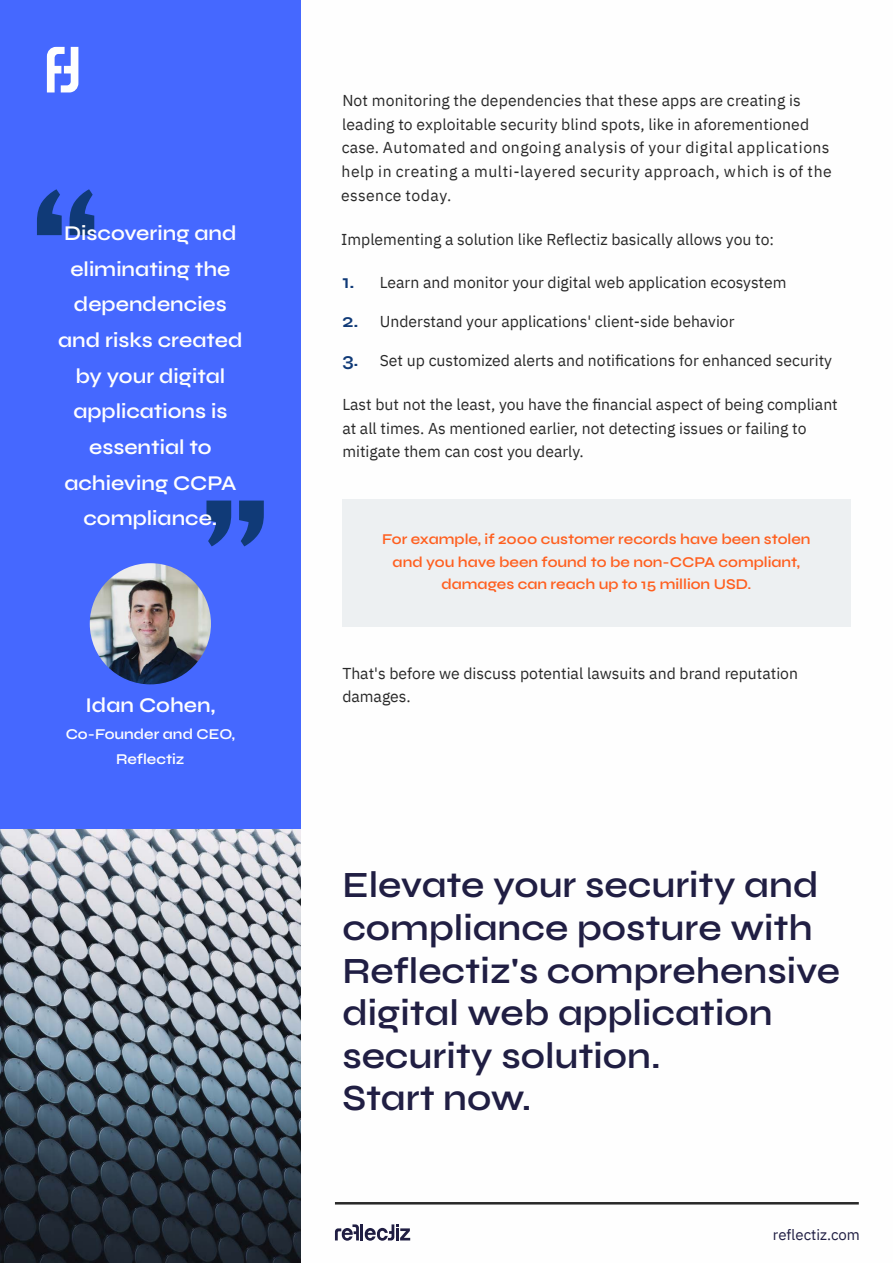
<style>
.page{position:relative;width:893px;height:1263px;background:#fff}
.page>*{position:absolute;margin:0;border:0;box-sizing:border-box;transform-origin:0 0}
.t1{font:600 179.25px "Syne";color:#103a77}
.t2{font:600 37.05px/42.6px "Syne";color:#201e43}
.t3{font:600 21px/35.7px "Syne";color:#fefefe;text-align:center}
.t4{font:15.75px/23.7px "IBM Plex Sans";color:#292929}
.t5{font:600 15px/22.5px "Syne";color:#ff5f1f;text-align:center}
.t6{font:600 15px/25.5px "Syne";color:#fefefe;text-align:center}
.t7{font:15px "IBM Plex Sans";color:#201e43}
.s1{font-family:"Syne";font-weight:600;font-size:19.5px;color:#103a77}
</style>
<div class="page">
<hr style="left:360px;top:1224px;width:3px;height:16px;background:#201e43">
<svg style="left:335px;top:1224px;width:24px;height:17px"></svg>
<svg style="left:365px;top:1224px;width:45px;height:17px"></svg>
<hr style="left:335px;top:1202px;width:524px;height:2px;background:#292929">
<div style="left:342px;top:499px;width:508px;height:128px;background:#edf0f2"></div>
<div style="left:0;top:0;width:301px;height:830px;background:#4568ff"></div>
<img style="left:0;top:830px;width:301px;height:433px">
<svg style="left:47px;top:47px;width:31px;height:45px"></svg>
<img style="left:90px;top:563px;width:121px;height:121px;border-radius:61px">
<h1 class="t1" style="left:30px;top:144px;width:74px">“</h1>
<h3 class="t3" style="left:58px;top:215px;width:186px">Discovering and eliminating the dependencies and risks created by your digital applications is essential to achieving CCPA compliance.</h3>
<h1 class="t1" style="left:271px;top:591px;width:74px;rotate:-180deg">“</h1>
<h3 class="t3" style="left:85px;top:687px;width:131px">Idan Cohen,</h3>
<p class="t6" style="left:66px;top:721px;width:171px">Co-Founder and CEO,<br>Reflectiz</p>
<p class="t4" style="left:341px;top:87px;width:492px">Not monitoring the dependencies that these apps are creating is leading to exploitable security blind spots, like in aforementioned case. Automated and ongoing analysis of your digital applications help in creating a multi-layered security approach, which is of the essence today.</p>
<p class="t4" style="left:341px;top:226px;width:434px">Implementing a solution like Reflectiz basically allows you to:</p>
<p class="t4" style="left:342px;top:269px;width:446px"><span class="s1">1.</span> Learn and monitor your digital web application ecosystem</p>
<p class="t4" style="left:342px;top:308px;width:394px"><span class="s1">2.</span> Understand your applications' client-side behavior</p>
<p class="t4" style="left:342px;top:347px;width:491px"><span class="s1">3.</span> Set up customized alerts and notifications for enhanced security</p>
<p class="t4" style="left:342px;top:391px;width:497px">Last but not the least, you have the financial aspect of being compliant at all times. As mentioned earlier, not detecting issues or failing to mitigate them can cost you dearly.</p>
<p class="t5" style="left:382px;top:528px;width:430px">For example, if 2000 customer records have been stolen and you have been found to be non-CCPA compliant, damages can reach up to 15 million USD.</p>
<p class="t4" style="left:342px;top:660px;width:457px">That's before we discuss potential lawsuits and brand reputation damages.</p>
<h2 class="t2" style="left:342px;top:863px;width:499px">Elevate your security and compliance posture with<br>Reflectiz's comprehensive digital web application security solution.<br>Start now.</h2>
<p class="t7" style="left:773px;top:1223px;width:89px">reflectiz.com</p>
</div>
